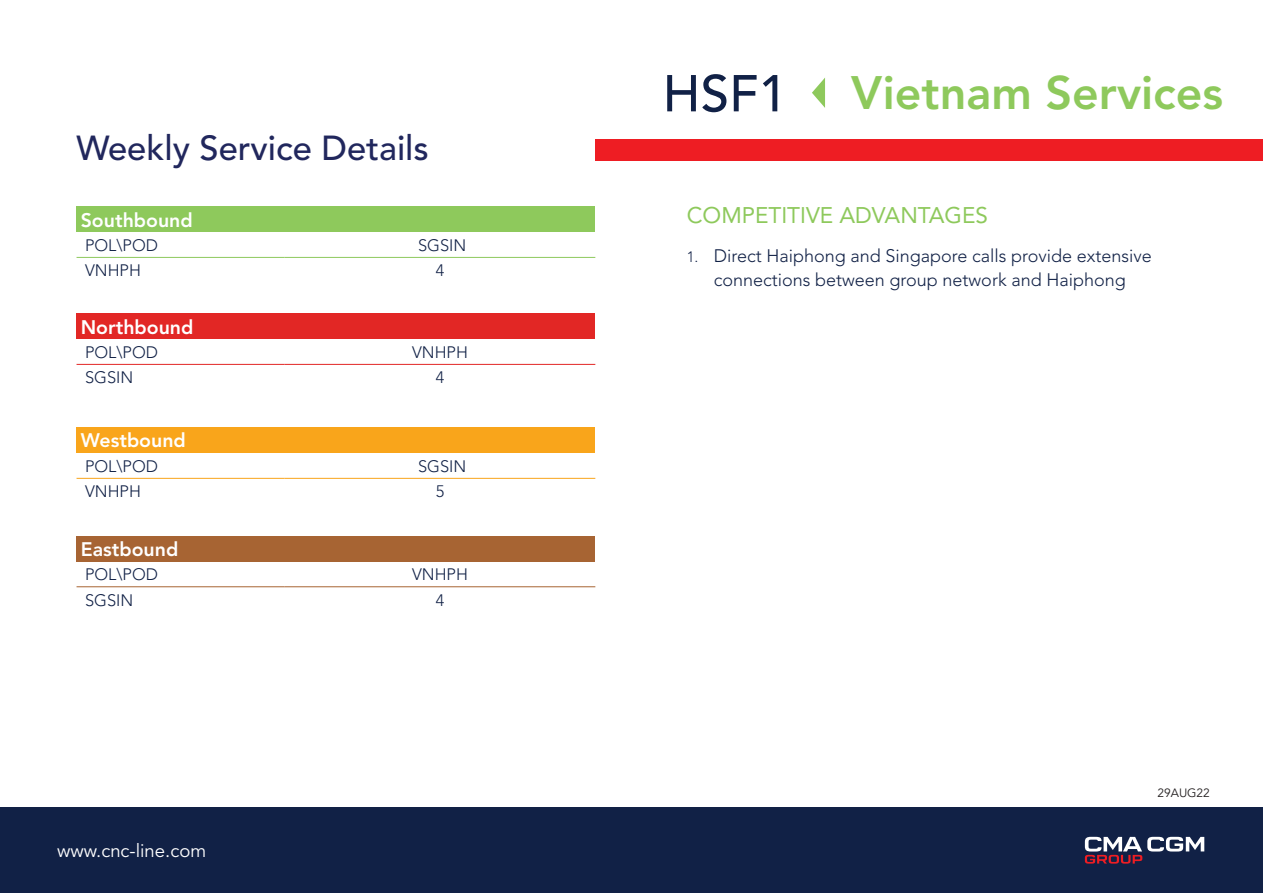
<style>
.page{position:relative;width:1263px;height:893px;background:#fff}
.page>*{position:absolute;margin:0;border:0;box-sizing:border-box;transform-origin:0 0}
.t1{font:500 51.3px "Avenir LT Std";color:#112146}
.t2{font:800 46.5px "Avenir LT Std";color:#8ec95c}
.t3{font:500 34.5px "Avenir LT Std";color:#21275d}
.t4{font:22.5px "Avenir LT Std";color:#8ec95c}
.t5{font:800 19.5px "Avenir LT Std";color:#fff}
.t6{font:18.6px "Avenir LT Std";color:#fff}
.t7{font:300 18px/24px "Avenir LT Std";color:#112146;text-align:center}
.t8{font:300 16.5px "Avenir LT Std";color:#112146}
.t9{font:12px "Avenir LT Std";color:#231f20}
.s1{font-size:15px}
</style>
<div class="page">
<div style="left:77px;top:206px;width:518px;height:26px;background:#8ec95c"></div>
<hr style="left:77px;top:257px;width:208px;height:1px;background:#8ec95c">
<hr style="left:285px;top:257px;width:310px;height:1px;background:#8ec95c">
<div style="left:77px;top:313px;width:518px;height:26px;background:#e22725"></div>
<hr style="left:77px;top:364px;width:208px;height:1px;background:#e22725">
<hr style="left:285px;top:364px;width:310px;height:1px;background:#e22725">
<div style="left:77px;top:536px;width:518px;height:25px;background:#a76433"></div>
<hr style="left:77px;top:586px;width:208px;height:1px;background:#a76433">
<hr style="left:285px;top:586px;width:310px;height:1px;background:#a76433">
<div style="left:77px;top:427px;width:518px;height:26px;background:#f9a51b"></div>
<hr style="left:77px;top:478px;width:208px;height:1px;background:#f9a51b">
<hr style="left:285px;top:478px;width:310px;height:1px;background:#f9a51b">
<div style="left:0;top:807px;width:1263px;height:86px;background:#112146"></div>
<svg style="left:1085px;top:837px;width:119px;height:27px"></svg>
<svg style="left:812px;top:78px;width:13px;height:30px"></svg>
<div style="left:595px;top:139px;width:668px;height:21px;background:#ee1d23"></div>
<h3 class="t3" style="left:77px;top:128px;width:354px">Weekly Service Details</h3>
<p class="t5" style="left:81px;top:208px;width:113px">Southbound</p>
<p class="t8" style="left:85px;top:235px;width:75px">POL\POD</p>
<p class="t8" style="left:418px;top:235px;width:50px">SGSIN</p>
<p class="t8" style="left:85px;top:261px;width:57px">VNHPH</p>
<p class="t8" style="left:436px;top:261px;width:10px">4</p>
<p class="t5" style="left:81px;top:315px;width:114px">Northbound</p>
<p class="t8" style="left:85px;top:342px;width:75px">POL\POD</p>
<p class="t8" style="left:412px;top:342px;width:57px">VNHPH</p>
<p class="t8" style="left:85px;top:368px;width:50px">SGSIN</p>
<p class="t8" style="left:436px;top:368px;width:10px">4</p>
<p class="t5" style="left:81px;top:429px;width:107px">Westbound</p>
<p class="t8" style="left:85px;top:456px;width:75px">POL\POD</p>
<p class="t8" style="left:418px;top:456px;width:50px">SGSIN</p>
<p class="t8" style="left:85px;top:482px;width:57px">VNHPH</p>
<p class="t8" style="left:436px;top:482px;width:10px">5</p>
<p class="t5" style="left:81px;top:538px;width:99px">Eastbound</p>
<p class="t8" style="left:85px;top:565px;width:75px">POL\POD</p>
<p class="t8" style="left:412px;top:565px;width:57px">VNHPH</p>
<p class="t8" style="left:85px;top:590px;width:50px">SGSIN</p>
<p class="t8" style="left:436px;top:590px;width:10px">4</p>
<p class="t6" style="left:57px;top:840px;width:151px">www.cnc-line.com</p>
<h1 class="t1" style="left:662px;top:64px;width:126px">HSF1</h1>
<h2 class="t2" style="left:851px;top:65px;width:373px">Vietnam Services</h2>
<p class="t4" style="left:687px;top:203px;width:303px">COMPETITIVE ADVANTAGES</p>
<p class="t7" style="left:687px;top:243px;width:467px"><span class="s1">1.</span> Direct Haiphong and Singapore calls provide extensive connections between group network and Haiphong</p>
<p class="t9" style="left:1157px;top:786px;width:54px">29AUG22</p>
</div>
